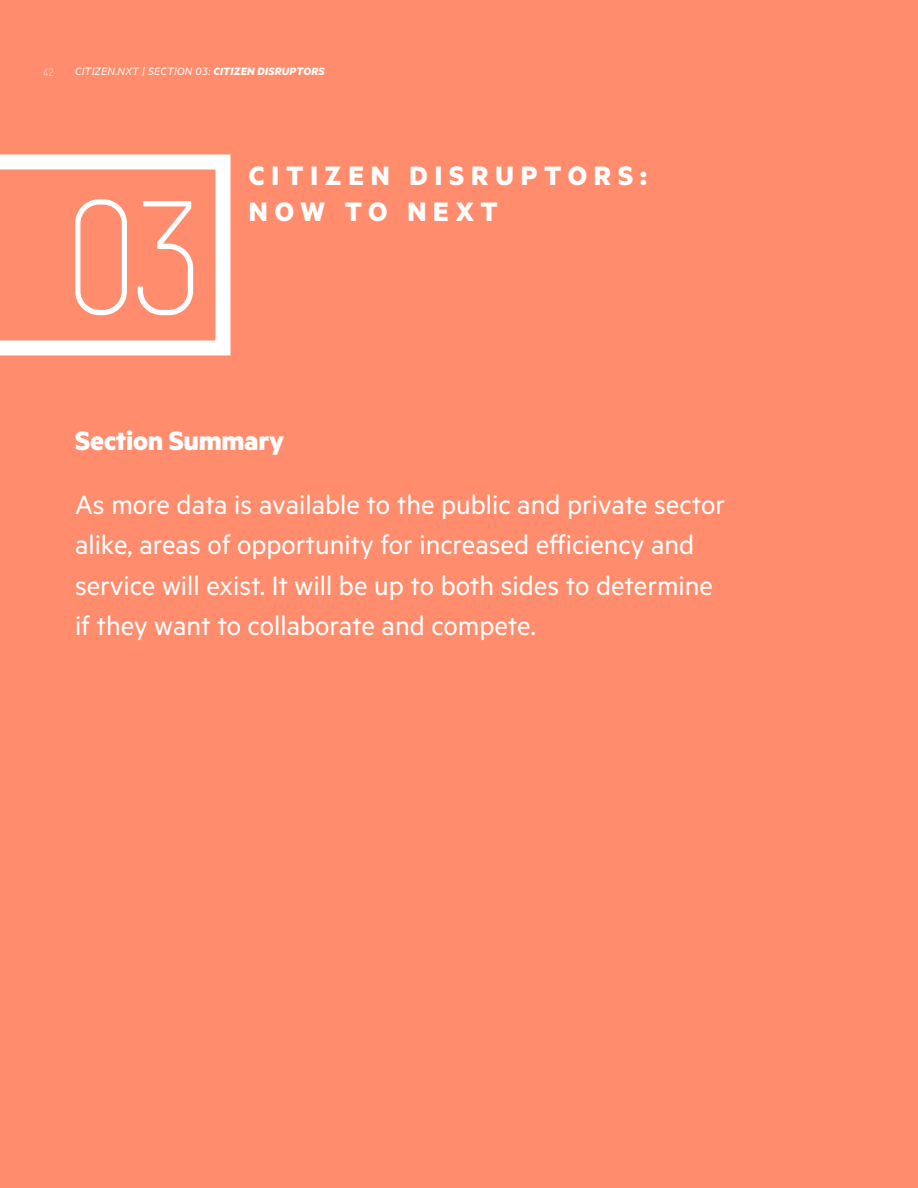
<style>
.page{position:relative;width:918px;height:1188px;background:#ff8d6d}
.page>*{position:absolute;margin:0;border:0;box-sizing:border-box;transform-origin:0 0}
.t1{font:300 157.65px "HPE Simple";color:#fff}
.t2{font:30px/40.5px "Metric HPE";color:#fff}
.t3{font:700 30px/36px "Metric HPE";letter-spacing:.225em;color:#fff}
.t4{font:700 30px "Metric HPE";letter-spacing:-.01em;color:#fff}
.t5{font:italic 12px "Metric HPE";letter-spacing:.02em;color:#fff}
.t6{font:300 10.5px "HPE Simple";color:#fff}
.s1{font-weight:700}
</style>
<div class="page">
<svg style="left:0;top:155px;width:230px;height:200px"></svg>
<p class="t6" style="left:43px;top:66px;width:12px">42</p>
<p class="t5" style="left:75px;top:65px;width:251px">CITIZEN.NXT | SECTION 03: <span class="s1">CITIZEN DISRUPTORS</span></p>
<h1 class="t1" style="left:59px;top:170px;width:149px">03</h1>
<p class="t3" style="left:249px;top:156px;width:400px">CITIZEN DISRUPTORS:<br>NOW TO NEXT</p>
<p class="t4" style="left:75px;top:422px;width:210px">Section Summary</p>
<p class="t2" style="left:75px;top:483px;width:651px">As more data is available to the public and private sector alike, areas of opportunity for increased efficiency and service will exist. It will be up to both sides to determine if they want to collaborate and compete.</p>
</div>
